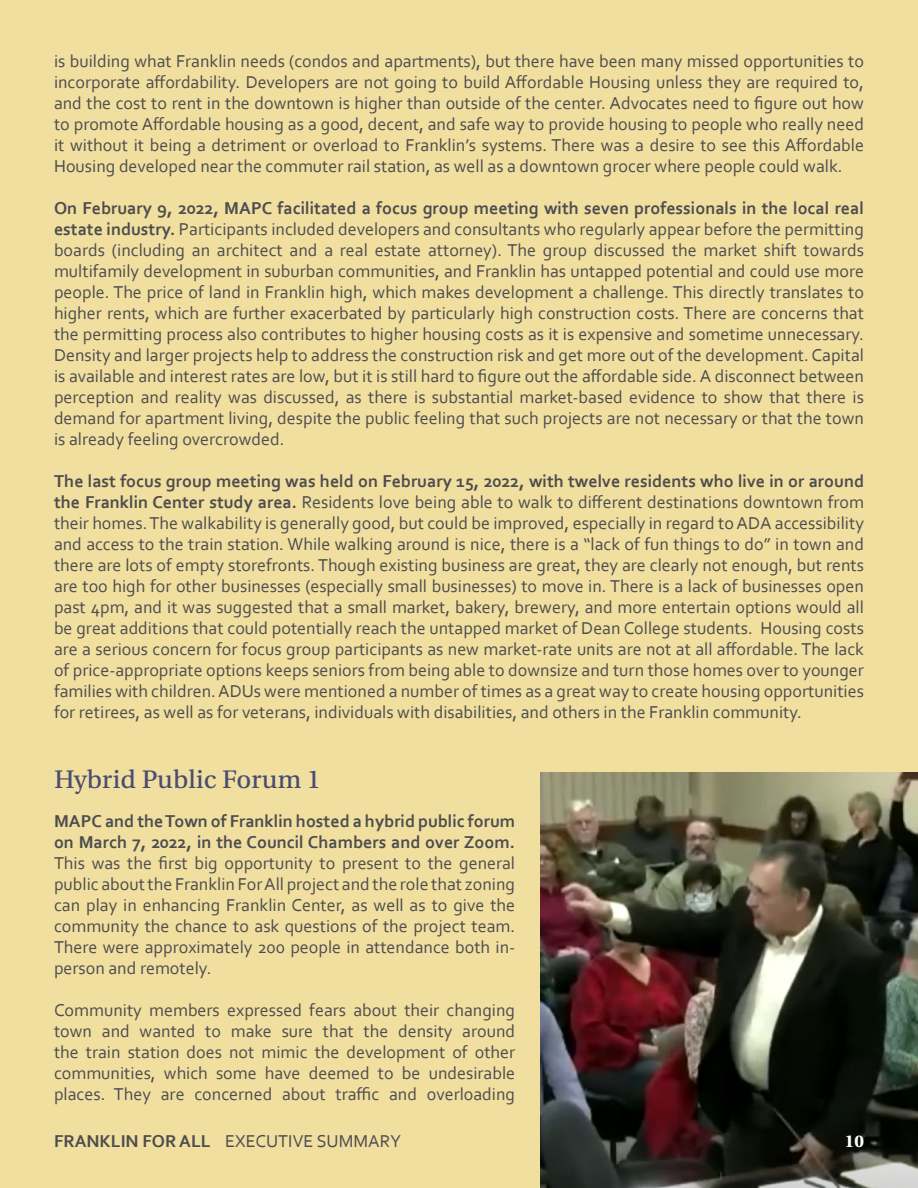
<style>
.page{position:relative;width:918px;height:1188px;background:#f0df9f}
.page>*{position:absolute;margin:0;border:0;box-sizing:border-box;transform-origin:0 0}
.t1{font:27px "Utopia Std Capt";color:#4a4c72}
.t2{font:18px/21px "Corbel";color:#4d4c4f;text-align:justify}
.t3{font:700 18px "Utopia Std";color:#fff}
.s1{font-weight:700}
</style>
<div class="page">
<img style="left:541px;top:772px;width:377px;height:416px">
<p class="t2" style="left:54px;top:50px;width:812px">is building what Franklin needs (condos and apartments), but there have been many missed opportunities to incorporate affordability. Developers are not going to build Affordable Housing unless they are required to, and the cost to rent in the downtown is higher than outside of the center. Advocates need to figure out how to promote Affordable housing as a good, decent, and safe way to provide housing to people who really need it without it being a detriment or overload to Franklin’s systems. There was a desire to see this Affordable Housing developed near the commuter rail station, as well as a downtown grocer where people could walk.</p>
<p class="t2" style="left:54px;top:197px;width:812px"><span class="s1">On February 9, 2022, MAPC facilitated a focus group meeting with seven professionals in the local real estate industry.</span> Participants included developers and consultants who regularly appear before the permitting boards (including an architect and a real estate attorney). The group discussed the market shift towards multifamily development in suburban communities, and Franklin has untapped potential and could use more people. The price of land in Franklin high, which makes development a challenge. This directly translates to higher rents, which are further exacerbated by particularly high construction costs. There are concerns that the permitting process also contributes to higher housing costs as it is expensive and sometime unnecessary.<br>Density and larger projects help to address the construction risk and get more out of the development. Capital is available and interest rates are low, but it is still hard to figure out the affordable side. A disconnect between perception and reality was discussed, as there is substantial market-based evidence to show that there is demand for apartment living, despite the public feeling that such projects are not necessary or that the town is already feeling overcrowded.</p>
<p class="t2" style="left:54px;top:470px;width:812px"><span class="s1">The last focus group meeting was held on February 15, 2022, with twelve residents who live in or around the Franklin Center study area.</span> Residents love being able to walk to different destinations downtown from their homes. The walkability is generally good, but could be improved, especially in regard to ADA accessibility and access to the train station. While walking around is nice, there is a “lack of fun things to do” in town and there are lots of empty storefronts. Though existing business are great, they are clearly not enough, but rents are too high for other businesses (especially small businesses) to move in. There is a lack of businesses open past 4pm, and it was suggested that a small market, bakery, brewery, and more entertain options would all be great additions that could potentially reach the untapped market of Dean College students. Housing costs are a serious concern for focus group participants as new market-rate units are not at all affordable. The lack of price-appropriate options keeps seniors from being able to downsize and turn those homes over to younger families with children. ADUs were mentioned a number of times as a great way to create housing opportunities for retirees, as well as for veterans, individuals with disabilities, and others in the Franklin community.</p>
<p class="t1" style="left:54px;top:765px;width:268px">Hybrid Public Forum 1</p>
<p class="t2" style="left:54px;top:810px;width:463px"><span class="s1">MAPC and the Town of Franklin hosted a hybrid public forum on March 7, 2022, in the Council Chambers and over Zoom.<br></span>This was the first big opportunity to present to the general public about the Franklin For All project and the role that zoning can play in enhancing Franklin Center, as well as to give the community the chance to ask questions of the project team.<br>There were approximately 200 people in attendance both in&shy;person and remotely.</p>
<p class="t2" style="left:54px;top:999px;width:463px">Community members expressed fears about their changing town and wanted to make sure that the density around the train station does not mimic the development of other communities, which some have deemed to be undesirable places. They are concerned about traffic and overloading</p>
<p class="t2" style="left:54px;top:1130px;width:349px"><span class="s1">FRANKLIN FOR ALL</span> EXECUTIVE SUMMARY</p>
<p class="t3" style="left:845px;top:1131px;width:21px">10</p>
</div>
